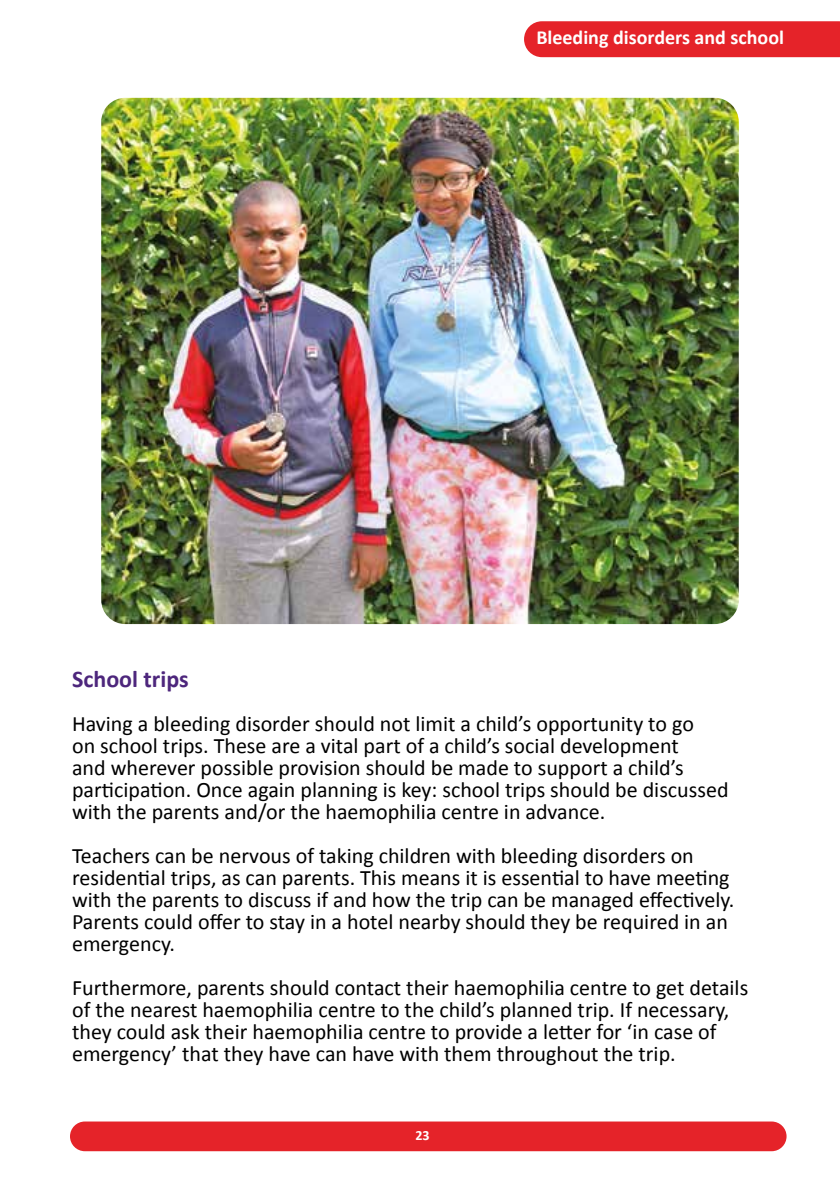
<style>
.page{position:relative;width:840px;height:1191px;background:#fff}
.page>*{position:absolute;margin:0;border:0;box-sizing:border-box;transform-origin:0 0}
.t1{font:700 24px "Calibri";color:#4d267c}
.t2{font:22px/22px "Calibri";color:#000}
.t3{font:700 20px "Calibri";color:#fff}
.t4{font:700 14px "Calibri";color:#fff}
</style>
<div class="page">
<div style="left:524px;top:21px;width:315px;height:36px;background:#e52329"></div>
<div style="left:70px;top:1121px;width:716px;height:30px;background:#e52329;border-radius:15px"></div>
<img style="left:101px;top:98px;width:637px;height:526px">
<p class="t3" style="left:536px;top:23px;width:249px">Bleeding disorders and school</p>
<p class="t1" style="left:72px;top:662px;width:118px">School trips</p>
<p class="t2" style="left:72px;top:711px;width:657px">Having a bleeding disorder should not limit a child’s opportunity to go<br>on school trips. These are a vital part of a child’s social development<br>and wherever possible provision should be made to support a child’s participation. Once again planning is key: school trips should be discussed with the parents and/or the haemophilia centre in advance.</p>
<p class="t2" style="left:72px;top:843px;width:663px">Teachers can be nervous of taking children with bleeding disorders on residential trips, as can parents. This means it is essential to have meeting with the parents to discuss if and how the trip can be managed effectively.<br>Parents could offer to stay in a hotel nearby should they be required in an emergency.</p>
<p class="t2" style="left:72px;top:975px;width:677px">Furthermore, parents should contact their haemophilia centre to get details of the nearest haemophilia centre to the child’s planned trip. If necessary, they could ask their haemophilia centre to provide a letter for ‘in case of emergency’ that they have can have with them throughout the trip.</p>
<p class="t4" style="left:415px;top:1125px;width:16px">23</p>
</div>
